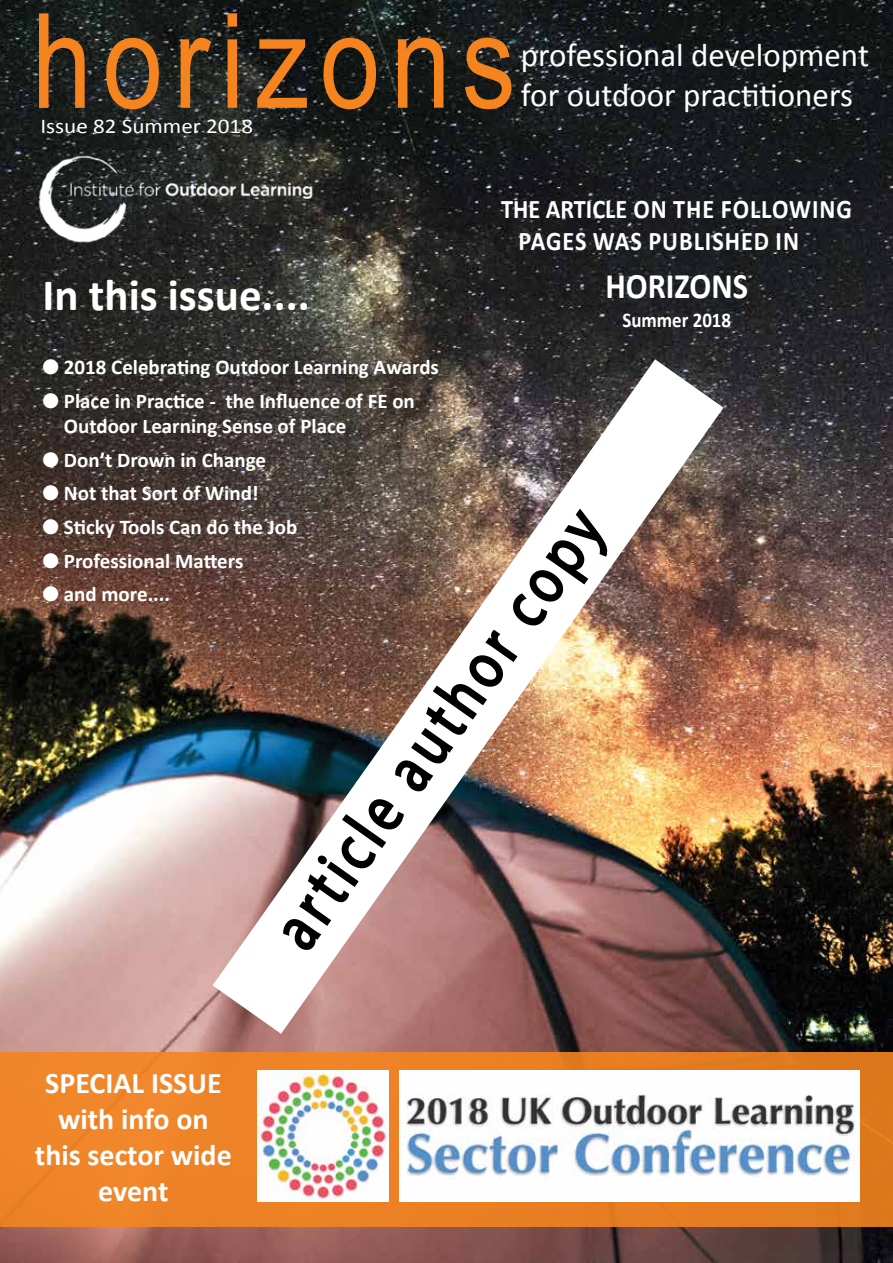
<style>
.page{position:relative;width:893px;height:1263px;background:#fff}
.page>*{position:absolute;margin:0;border:0;box-sizing:border-box;transform-origin:0 0}
.t1{font:132px "Arial";letter-spacing:.1em;color:#f5841f;scale:.82 1}
.t2{font:66px "Myriad Pro";color:#000;scale:.82 1}
.t3{font:700 45px "Calibri";color:#fff}
.t4{font:700 36px "Calibri";color:#fff;scale:.9 1}
.t5{font:33px/39.6px "Calibri";color:#fff}
.t6{font:700 30px/36px "Calibri";color:#fff;text-align:center}
.t7{font:700 27px/32.4px "Calibri";letter-spacing:.04em;color:#fff;scale:.9 1}
.t8{font:700 21px/25.2px "Calibri";color:#fff}
.t9{font:21px "Calibri";color:#fff;scale:1.1 1}
.t10{font:700 21px "Calibri";color:#fff;scale:.9 1}
</style>
<div class="page">
<img style="left:0;top:0;width:893px;height:1263px">
<img style="left:34px;top:151px;width:283px;height:94px">
<svg style="left:0;top:1052px;width:893px;height:175px;background:#eb8227"></svg>
<img style="left:400px;top:1071px;width:460px;height:131px">
<img style="left:257px;top:1070px;width:131px;height:132px">
<img style="left:213px;top:359px;width:510px;height:675px">
<img style="left:282px;top:507px;width:325px;height:446px">
<h1 class="t1" style="left:32px;top:-25px;width:592px">horizons</h1>
<p class="t9" style="left:40px;top:113px;width:195px">Issue 82 Summer 2018</p>
<h3 class="t5" style="left:521px;top:36px;width:350px">professional development for outdoor practitioners</h3>
<h3 class="t3" style="left:43px;top:266px;width:269px">In this issue....</h3>
<p class="t7" style="left:518px;top:193px;width:372px;text-indent:-17px">THE ARTICLE ON THE FOLLOWING<br>PAGES WAS PUBLISHED IN</p>
<h3 class="t4" style="left:605px;top:263px;width:160px">HORIZONS</h3>
<p class="t10" style="left:622px;top:307px;width:122px">Summer 2018</p>
<p class="t8" style="left:43px;top:354px;width:398px">● 2018 Celebrating Outdoor Learning Awards</p>
<p class="t8" style="left:64px;top:388px;width:352px;text-indent:-21px">● Place in Practice - the Influence of FE on<br>Outdoor Learning Sense of Place</p>
<p class="t8" style="left:43px;top:447px;width:225px">● Don’t Drown in Change</p>
<p class="t8" style="left:43px;top:481px;width:218px">● Not that Sort of Wind!</p>
<p class="t8" style="left:43px;top:514px;width:256px">● Sticky Tools Can do the Job</p>
<p class="t8" style="left:43px;top:548px;width:202px">● Professional Matters</p>
<p class="t8" style="left:43px;top:582px;width:129px">● and more....</p>
<h2 class="t2" style="left:256px;top:918px;width:635px;rotate:-55deg">article author copy</h2>
<h3 class="t6" style="left:35px;top:1065px;width:198px">SPECIAL ISSUE with info on this sector wide event</h3>
</div>
